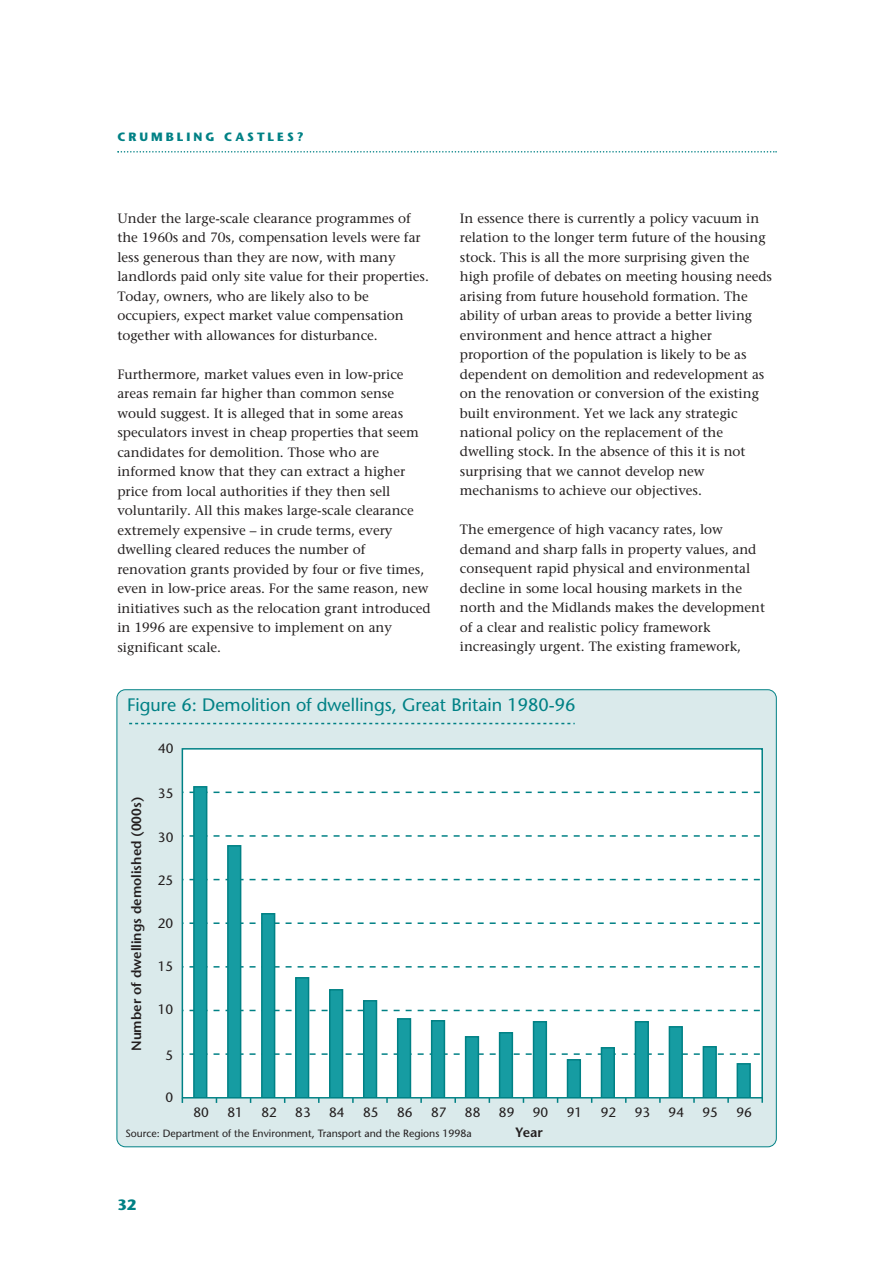
<style>
.page{position:relative;width:893px;height:1263px;background:#fff}
.page>*{position:absolute;margin:0;border:0;box-sizing:border-box;transform-origin:0 0}
.t1{font:18px "Stone Sans";color:#008185}
.t2{font:700 15px "Stone Sans";color:#008185}
.t3{font:13.5px/19.5px "Stone Serif";color:#231f1f}
.t4{font:13.5px "Stone Sans";color:#231f1f}
.t5{font:600 13.5px "Stone Sans";color:#231f1f}
.t6{font:700 12px "Stone Sans";letter-spacing:.25em;color:#008185}
.t7{font:10.5px "Stone Sans";color:#231f1f}
</style>
<div class="page">
<svg style="left:117px;top:151px;width:659px;height:2px"></svg>
<div style="left:116px;top:689px;width:660px;height:458px;background:#daeaeb;border:1px solid #008185;border-radius:9px"></div>
<svg style="left:129px;top:723px;width:445px;height:1px"></svg>
<div style="left:182px;top:749px;width:580px;height:349px;background:#fff"></div>
<svg style="left:182px;top:786px;width:581px;height:317px"></svg>
<p class="t6" style="left:117px;top:132px;width:188px">CRUMBLING CASTLES?</p>
<p class="t3" style="left:117px;top:209px;width:313px">Under the large-scale clearance programmes of the 1960s and 70s, compensation levels were far less generous than they are now, with many landlords paid only site value for their properties.<br>Today, owners, who are likely also to be occupiers, expect market value compensation together with allowances for disturbance.</p>
<p class="t3" style="left:117px;top:365px;width:315px">Furthermore, market values even in low-price areas remain far higher than common sense would suggest. It is alleged that in some areas speculators invest in cheap properties that seem candidates for demolition. Those who are informed know that they can extract a higher price from local authorities if they then sell voluntarily. All this makes large-scale clearance extremely expensive – in crude terms, every dwelling cleared reduces the number of renovation grants provided by four or five times, even in low-price areas. For the same reason, new initiatives such as the relocation grant introduced in 1996 are expensive to implement on any significant scale.</p>
<p class="t3" style="left:460px;top:209px;width:314px">In essence there is currently a policy vacuum in relation to the longer term future of the housing stock. This is all the more surprising given the high profile of debates on meeting housing needs arising from future household formation. The ability of urban areas to provide a better living environment and hence attract a higher proportion of the population is likely to be as dependent on demolition and redevelopment as on the renovation or conversion of the existing built environment. Yet we lack any strategic national policy on the replacement of the dwelling stock. In the absence of this it is not surprising that we cannot develop new mechanisms to achieve our objectives.</p>
<p class="t3" style="left:460px;top:521px;width:307px">The emergence of high vacancy rates, low demand and sharp falls in property values, and consequent rapid physical and environmental decline in some local housing markets in the north and the Midlands makes the development of a clear and realistic policy framework increasingly urgent. The existing framework,</p>
<h1 class="t1" style="left:127px;top:698px;width:450px">Figure 6: Demolition of dwellings, Great Britain 1980-96</h1>
<p class="t4" style="left:158px;top:743px;width:17px">40</p>
<p class="t5" style="left:131px;top:1051px;width:256px;rotate:-90deg">Number of dwellings demolished (000s)</p>
<p class="t4" style="left:158px;top:788px;width:17px">35</p>
<p class="t4" style="left:158px;top:832px;width:17px">30</p>
<p class="t4" style="left:158px;top:875px;width:17px">25</p>
<p class="t4" style="left:158px;top:919px;width:17px">20</p>
<p class="t4" style="left:158px;top:961px;width:17px">15</p>
<p class="t4" style="left:158px;top:1004px;width:17px">10</p>
<p class="t4" style="left:165px;top:1050px;width:9px">5</p>
<p class="t4" style="left:165px;top:1092px;width:9px">0</p>
<p class="t4" style="left:261px;top:1107px;width:17px">82</p>
<p class="t4" style="left:329px;top:1107px;width:17px">84</p>
<p class="t4" style="left:397px;top:1107px;width:17px">86</p>
<p class="t4" style="left:465px;top:1107px;width:17px">88</p>
<p class="t4" style="left:193px;top:1107px;width:17px">80</p>
<p class="t4" style="left:533px;top:1107px;width:17px">90</p>
<p class="t4" style="left:668px;top:1107px;width:17px">94</p>
<p class="t4" style="left:736px;top:1107px;width:17px">96</p>
<p class="t4" style="left:227px;top:1107px;width:17px">81</p>
<p class="t4" style="left:566px;top:1107px;width:17px">91</p>
<p class="t4" style="left:702px;top:1107px;width:17px">95</p>
<p class="t4" style="left:295px;top:1107px;width:17px">83</p>
<p class="t4" style="left:363px;top:1107px;width:17px">85</p>
<p class="t4" style="left:431px;top:1107px;width:17px">87</p>
<p class="t4" style="left:499px;top:1107px;width:17px">89</p>
<p class="t4" style="left:600px;top:1107px;width:17px">92</p>
<p class="t4" style="left:634px;top:1107px;width:17px">93</p>
<p class="t7" style="left:125px;top:1130px;width:348px">Source: Department of the Environment, Transport and the Regions 1998a</p>
<p class="t2" style="left:117px;top:1199px;width:20px">32</p>
<p class="t5" style="left:515px;top:1127px;width:29px">Year</p>
</div>
